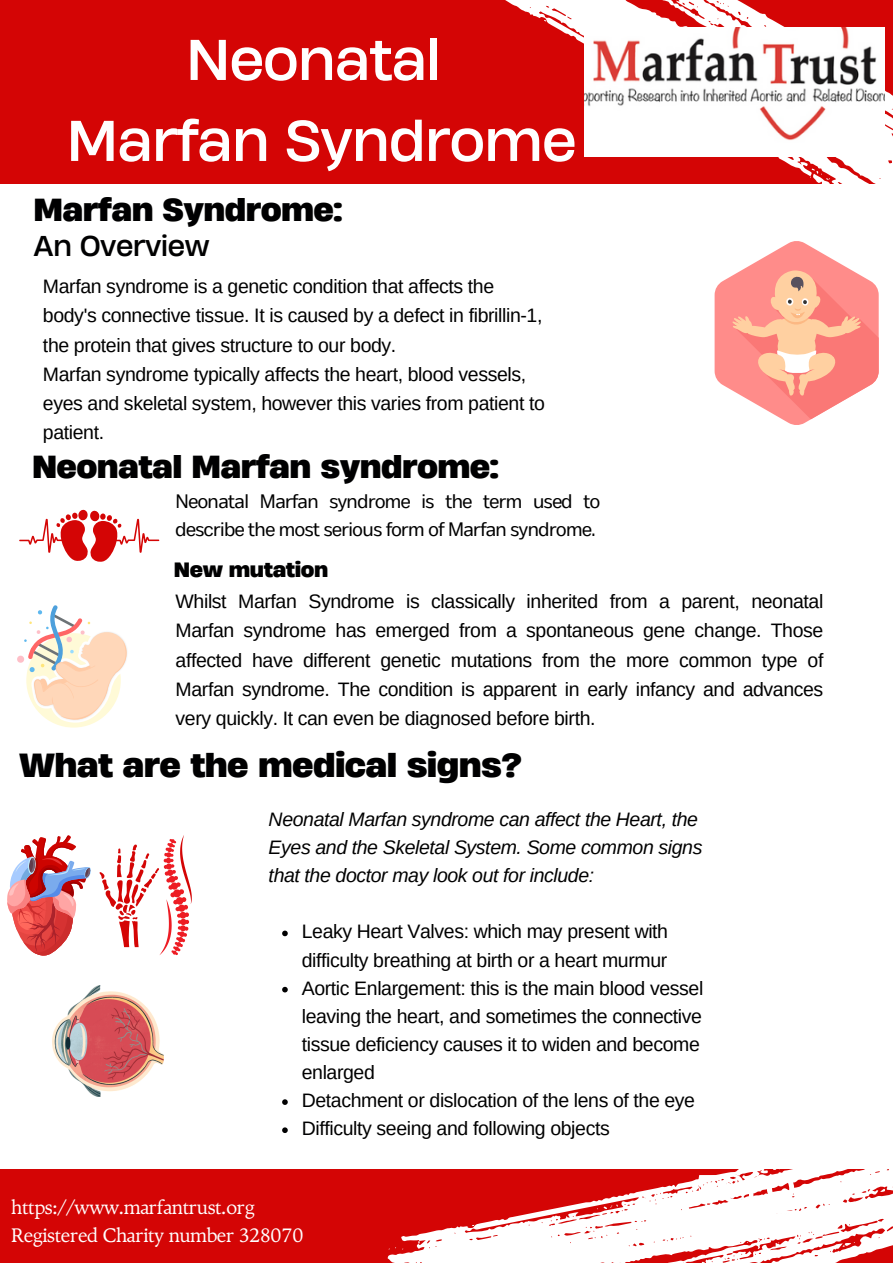
<style>
.page{position:relative;width:893px;height:1264px;background:#fff}
.page>*{position:absolute;margin:0;border:0;box-sizing:border-box;transform-origin:0 0}
.t1{font:55.8px "TY Serif";color:#fff}
.t2{font:54px "Heading Now 74";letter-spacing:-.02em;color:#fff}
.t3{font:700 31.5px "Heading Now 76";letter-spacing:-.02em;color:#000001}
.t4{font:700 30px "Heading Now 76";letter-spacing:-.02em;color:#000001}
.t5{font:27px "Heading Now 74";letter-spacing:-.02em;color:#000001}
.t6{font:19.5px/29.2px "Arimo";letter-spacing:-.02em;color:#000001}
.t7{font:italic 19.5px/28px "Arimo";letter-spacing:-.02em;color:#000001}
.t8{font:19.5px/28px "Body Text";letter-spacing:-.025em;color:#000001}
.t9{font:19.5px "TY Serif";letter-spacing:-.02em;color:#fff}
.t10{font:700 19.5px "Heading Now 76";letter-spacing:-.02em;color:#000001}
</style>
<div class="page">
<div style="left:0;top:1169px;width:892px;height:93px;background:#d40505"></div>
<div style="left:0;top:0;width:892px;height:184px;background:#d40505"></div>
<svg style="left:505px;top:0;width:387px;height:375px"></svg>
<svg style="left:283px;top:1104px;width:609px;height:158px;fill:#fff"></svg>
<svg style="left:696px;top:1210px;width:100px;height:4px"></svg>
<img style="left:584px;top:27px;width:300px;height:129px">
<svg style="left:19px;top:509px;width:140px;height:53px"></svg>
<svg style="left:17px;top:605px;width:110px;height:122px"></svg>
<svg style="left:714px;top:240px;width:164px;height:185px"></svg>
<svg style="left:7px;top:835px;width:84px;height:120px"></svg>
<img style="left:52px;top:985px;width:111px;height:111px">
<svg style="left:99px;top:835px;width:93px;height:120px"></svg>
<svg style="left:282px;top:930px;width:6px;height:6px"></svg>
<svg style="left:282px;top:986px;width:6px;height:6px"></svg>
<svg style="left:282px;top:1099px;width:6px;height:5px"></svg>
<svg style="left:282px;top:1127px;width:6px;height:5px"></svg>
<p class="t2" style="left:186px;top:23px;width:257px">Neonatal</p>
<p class="t2" style="left:66px;top:104px;width:511px">Marfan Syndrome</p>
<p class="t4" style="left:34px;top:190px;width:310px">Marfan Syndrome:</p>
<p class="t5" style="left:34px;top:228px;width:177px">An Overview</p>
<p class="t6" style="left:43px;top:271px;width:501px">Marfan syndrome is a genetic condition that affects the body's connective tissue. It is caused by a defect in fibrillin-1, the protein that gives structure to our body.</p>
<p class="t6" style="left:43px;top:359px;width:503px">Marfan syndrome typically affects the heart, blood vessels, eyes and skeletal system, however this varies from patient to patient.</p>
<p class="t4" style="left:32px;top:446px;width:468px">Neonatal Marfan syndrome:</p>
<p class="t8" style="left:175px;top:488px;width:426px">Neonatal Marfan syndrome is the term used to describe the most serious form of Marfan syndrome.</p>
<p class="t10" style="left:174px;top:556px;width:156px">New mutation</p>
<p class="t6" style="left:175px;top:587px;width:649px;text-align:justify">Whilst Marfan Syndrome is classically inherited from a parent, neonatal Marfan syndrome has emerged from a spontaneous gene change. Those affected have different genetic mutations from the more common type of Marfan syndrome. The condition is apparent in early infancy and advances very quickly. It can even be diagnosed before birth.</p>
<p class="t3" style="left:19px;top:744px;width:504px">What are the medical signs?</p>
<p class="t7" style="left:268px;top:805px;width:435px">Neonatal Marfan syndrome can affect the Heart, the<br>Eyes and the Skeletal System. Some common signs that the doctor may look out for include:</p>
<p class="t6" style="left:302px;top:917px;width:368px;line-height:28px">Leaky Heart Valves: which may present with difficulty breathing at birth or a heart murmur</p>
<p class="t6" style="left:302px;top:973px;width:403px;line-height:28px">Aortic Enlargement: this is the main blood vessel leaving the heart, and sometimes the connective tissue deficiency causes it to widen and become enlarged</p>
<p class="t6" style="left:302px;top:1085px;width:395px">Detachment or dislocation of the lens of the eye</p>
<p class="t6" style="left:302px;top:1113px;width:309px">Difficulty seeing and following objects</p>
<p class="t9" style="left:11px;top:1195px;width:245px">https://www.marfantrust.org</p>
<p class="t9" style="left:11px;top:1223px;width:294px">Registered Charity number 328070</p>
<p class="t1" style="left:695px;top:1148px;width:102px">zero</p>
</div>
